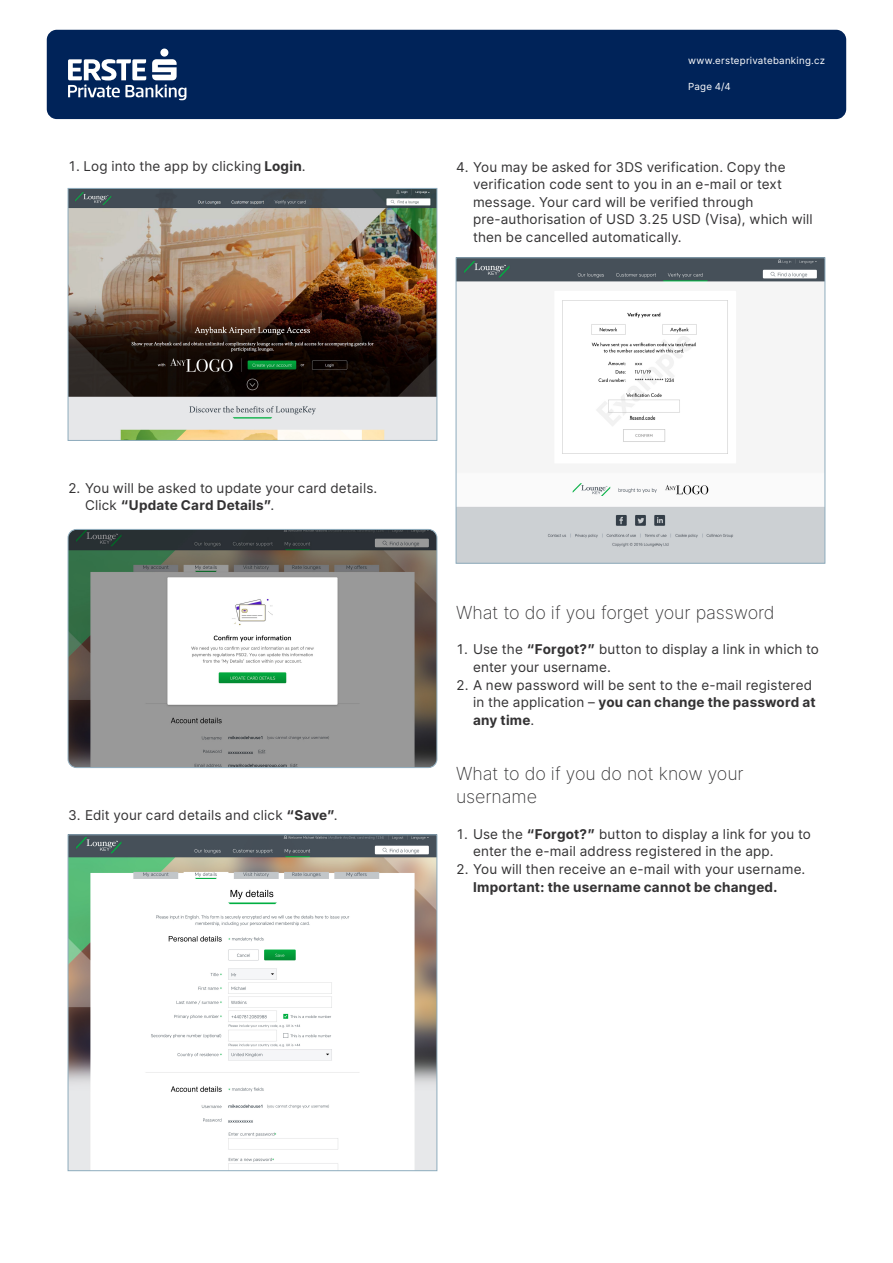
<style>
.page{position:relative;width:893px;height:1263px;background:#fff}
.page>*{position:absolute;margin:0;border:0;box-sizing:border-box;transform-origin:0 0}
.t1{font:200 18px/23.4px "Inter";letter-spacing:-.005em;color:#333233}
.t2{font:13.5px/17.5px "Inter";letter-spacing:.01em;color:#333233}
.t3{font:700 13.5px "Inter";letter-spacing:.015em;color:#333233}
.t4{font:9.75px "Inter";letter-spacing:.025em;color:#fff}
.s1{font-weight:700}
</style>
<div class="page">
<img style="left:70px;top:190px;width:365px;height:249px">
<div style="left:68px;top:188px;width:369px;height:253px;border:1px solid #8eacbd"></div>
<img style="left:458px;top:259px;width:365px;height:303px">
<div style="left:456px;top:257px;width:369px;height:307px;border:1px solid #8eacbd"></div>
<img style="left:70px;top:836px;width:365px;height:333px">
<div style="left:68px;top:834px;width:369px;height:337px;border:1px solid #8eacbd"></div>
<img style="left:68px;top:529px;width:369px;height:238px">
<div style="left:68px;top:529px;width:369px;height:239px;border:1px solid #8eacbd;border-radius:9px"></div>
<div style="left:47px;top:30px;width:799px;height:89px;background:#002359;border-radius:10px"></div>
<div style="left:160px;top:49px;width:8px;height:8px;background:#fff;border-radius:50%"></div>
<svg style="left:68px;top:59px;width:118px;height:41px"></svg>
<p class="t4" style="left:688px;top:54px;width:138px">www.ersteprivatebanking.cz</p>
<p class="t4" style="left:688px;top:79px;width:44px">Page 4/4</p>
<p class="t2" style="left:68px;top:157px;width:239px">1. Log into the app by clicking <span class="s1">Login</span>.</p>
<p class="t2" style="left:473px;top:158px;width:341px;text-indent:-17px">4. You may be asked for 3DS verification. Copy the verification code sent to you in an e-mail or text message. Your card will be verified through pre-authorisation of USD 3.25 USD (Visa), which will then be cancelled automatically.</p>
<p class="t2" style="left:85px;top:479px;width:294px;text-indent:-17px">2. You will be asked to update your card details.<br>Click <span class="s1">“Update Card Details”</span>.</p>
<p class="t2" style="left:68px;top:806px;width:271px">3. Edit your card details and click <span class="s1">“Save”</span>.</p>
<h1 class="t1" style="left:456px;top:600px;width:320px">What to do if you forget your password</h1>
<p class="t2" style="left:473px;top:640px;width:347px;text-indent:-17px">1. Use the <span class="s1">“Forgot?”</span> button to display a link in which to enter your username.</p>
<p class="t2" style="left:473px;top:675px;width:344px;text-indent:-17px">2. A new password will be sent to the e-mail registered in the application – <span class="s1">you can change the password at any time</span>.</p>
<h1 class="t1" style="left:456px;top:761px;width:289px">What to do if you do not know your username</h1>
<p class="t2" style="left:473px;top:825px;width:339px;text-indent:-17px">1. Use the <span class="s1">“Forgot?”</span> button to display a link for you to enter the e-mail address registered in the app.</p>
<p class="t2" style="left:456px;top:860px;width:351px">2. You will then receive an e-mail with your username.</p>
<p class="t3" style="left:473px;top:876px;width:306px">Important: the username cannot be changed.</p>
</div>
